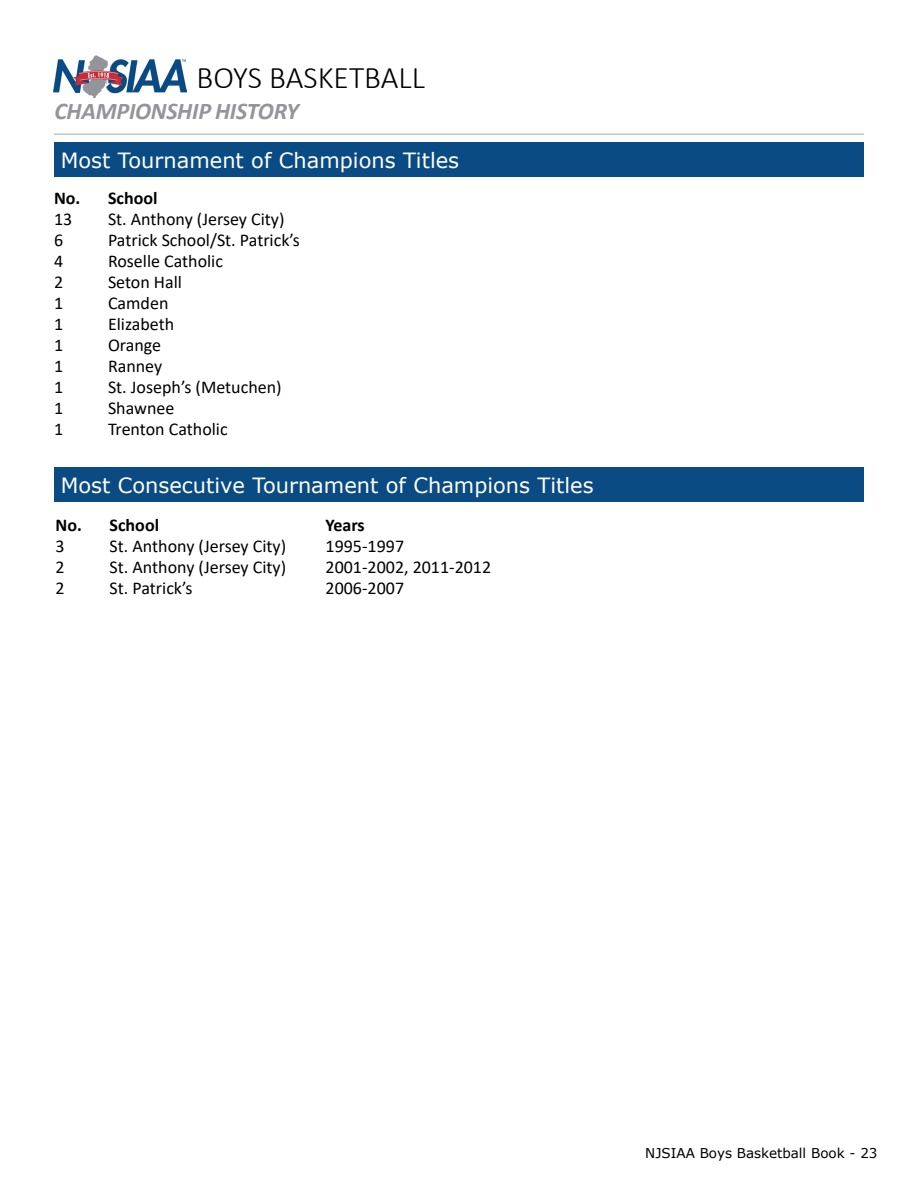
<style>
.page{position:relative;width:918px;height:1188px;background:#fff}
.page>*{position:absolute;margin:0;border:0;box-sizing:border-box;transform-origin:0 0}
.t1{font:300 31.5px "Calibri";color:#000}
.t2{font:italic 700 24px "Calibri";letter-spacing:-.01em;color:#94959a}
.t3{font:21px "Verdana";color:#fff}
.t4{font:18px "Calibri";color:#000}
.t5{font:700 18px "Calibri";color:#000}
.t6{font:13.5px "Verdana";color:#000}
</style>
<div class="page">
<img style="left:53px;top:56px;width:134px;height:42px">
<hr style="left:54px;top:133px;width:810px;height:2px;background:#c2c4c6">
<div style="left:54px;top:143px;width:810px;height:34px;background:#0a4b83"></div>
<div style="left:54px;top:468px;width:810px;height:34px;background:#0a4b83"></div>
<h1 class="t1" style="left:196px;top:58px;width:230px">BOYS BASKETBALL</h1>
<h2 class="t2" style="left:54px;top:94px;width:246px">CHAMPIONSHIP HISTORY</h2>
<p class="t3" style="left:61px;top:146px;width:400px">Most Tournament of Champions Titles</p>
<p class="t5" style="left:54px;top:185px;width:105px">No. School</p>
<p class="t4" style="left:54px;top:206px;width:20px">13</p>
<p class="t4" style="left:108px;top:206px;width:178px">St. Anthony (Jersey City)</p>
<p class="t4" style="left:54px;top:227px;width:11px">6</p>
<p class="t4" style="left:108px;top:227px;width:194px">Patrick School/St. Patrick’s</p>
<p class="t4" style="left:54px;top:248px;width:11px">4</p>
<p class="t4" style="left:108px;top:248px;width:117px">Roselle Catholic</p>
<p class="t4" style="left:54px;top:269px;width:11px">2</p>
<p class="t4" style="left:108px;top:269px;width:76px">Seton Hall</p>
<p class="t4" style="left:54px;top:290px;width:11px">1</p>
<p class="t4" style="left:108px;top:290px;width:62px">Camden</p>
<p class="t4" style="left:54px;top:311px;width:11px">1</p>
<p class="t4" style="left:108px;top:311px;width:68px">Elizabeth</p>
<p class="t4" style="left:54px;top:332px;width:11px">1</p>
<p class="t4" style="left:108px;top:332px;width:55px">Orange</p>
<p class="t4" style="left:54px;top:353px;width:11px">1</p>
<p class="t4" style="left:108px;top:353px;width:56px">Ranney</p>
<p class="t4" style="left:54px;top:374px;width:11px">1</p>
<p class="t4" style="left:108px;top:374px;width:175px">St. Joseph’s (Metuchen)</p>
<p class="t4" style="left:54px;top:395px;width:11px">1</p>
<p class="t4" style="left:108px;top:395px;width:68px">Shawnee</p>
<p class="t4" style="left:54px;top:416px;width:11px">1</p>
<p class="t4" style="left:108px;top:416px;width:121px">Trenton Catholic</p>
<p class="t3" style="left:61px;top:471px;width:535px">Most Consecutive Tournament of Champions Titles</p>
<p class="t5" style="left:56px;top:512px;width:105px">No. School</p>
<p class="t5" style="left:326px;top:512px;width:41px">Years</p>
<p class="t4" style="left:56px;top:534px;width:11px">3</p>
<p class="t4" style="left:110px;top:534px;width:178px">St. Anthony (Jersey City)</p>
<p class="t4" style="left:326px;top:534px;width:80px">1995-1997</p>
<p class="t4" style="left:56px;top:555px;width:11px">2</p>
<p class="t4" style="left:110px;top:555px;width:178px">St. Anthony (Jersey City)</p>
<p class="t4" style="left:326px;top:555px;width:167px">2001-2002, 2011-2012</p>
<p class="t4" style="left:56px;top:576px;width:11px">2</p>
<p class="t4" style="left:110px;top:576px;width:84px">St. Patrick’s</p>
<p class="t4" style="left:326px;top:576px;width:80px">2006-2007</p>
<p class="t6" style="left:645px;top:1144px;width:234px">NJSIAA Boys Basketball Book - 23</p>
</div>
